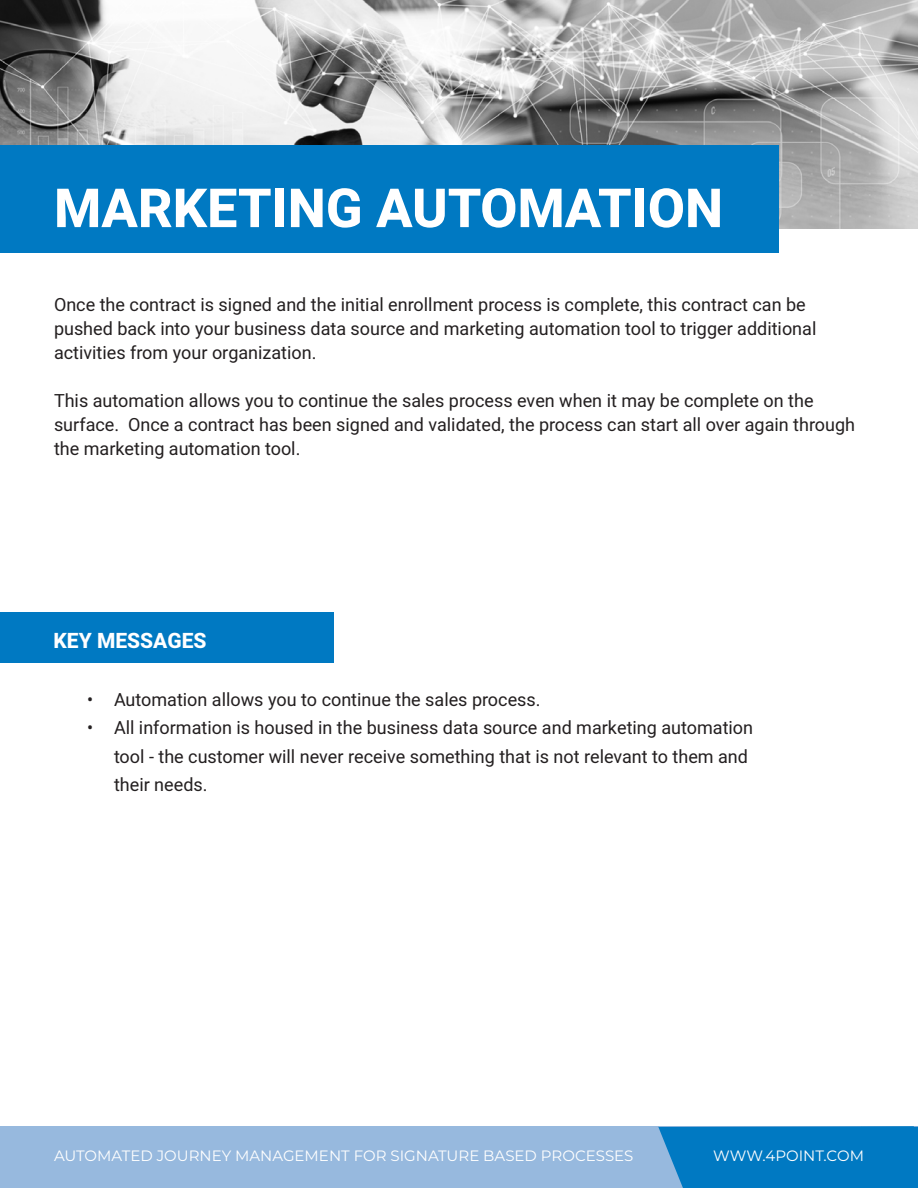
<style>
.page{position:relative;width:918px;height:1188px;background:#fff}
.page>*{position:absolute;margin:0;border:0;box-sizing:border-box;transform-origin:0 0}
.t1{font:800 54px "Heebo";color:#fff}
.t2{font:800 21px "Heebo";color:#fff}
.t3{font:18px/24px "Heebo";color:#231f20}
.t4{font:15px "Montserrat";color:#fff}
</style>
<div class="page">
<img style="left:0;top:0;width:918px;height:229px">
<div style="left:0;top:145px;width:779px;height:108px;background:#0079c2"></div>
<div style="left:0;top:612px;width:333px;height:51px;background:#0079c2"></div>
<div style="left:0;top:1126px;width:918px;height:62px;background:#97b9de"></div>
<svg style="left:658px;top:1126px;width:260px;height:62px;background:#097dc3"></svg>
<p class="t1" style="left:54px;top:171px;width:671px">MARKETING AUTOMATION</p>
<p class="t3" style="left:54px;top:293px;width:764px">Once the contract is signed and the initial enrollment process is complete, this contract can be pushed back into your business data source and marketing automation tool to trigger additional activities from your organization.</p>
<p class="t3" style="left:54px;top:389px;width:803px">This automation allows you to continue the sales process even when it may be complete on the surface. Once a contract has been signed and validated, the process can start all over again through the marketing automation tool.</p>
<p class="t2" style="left:54px;top:626px;width:155px">KEY MESSAGES</p>
<p class="t3" style="left:87px;top:687px;width:455px">• Automation allows you to continue the sales process.</p>
<p class="t3" style="left:114px;top:714px;width:641px;line-height:28.5px;text-indent:-27px">• All information is housed in the business data source and marketing automation tool - the customer will never receive something that is not relevant to them and their needs.</p>
<p class="t4" style="left:54px;top:1145px;width:581px">AUTOMATED JOURNEY MANAGEMENT FOR SIGNATURE BASED PROCESSES</p>
<p class="t4" style="left:713px;top:1145px;width:152px">WWW.4POINT.COM</p>
</div>
